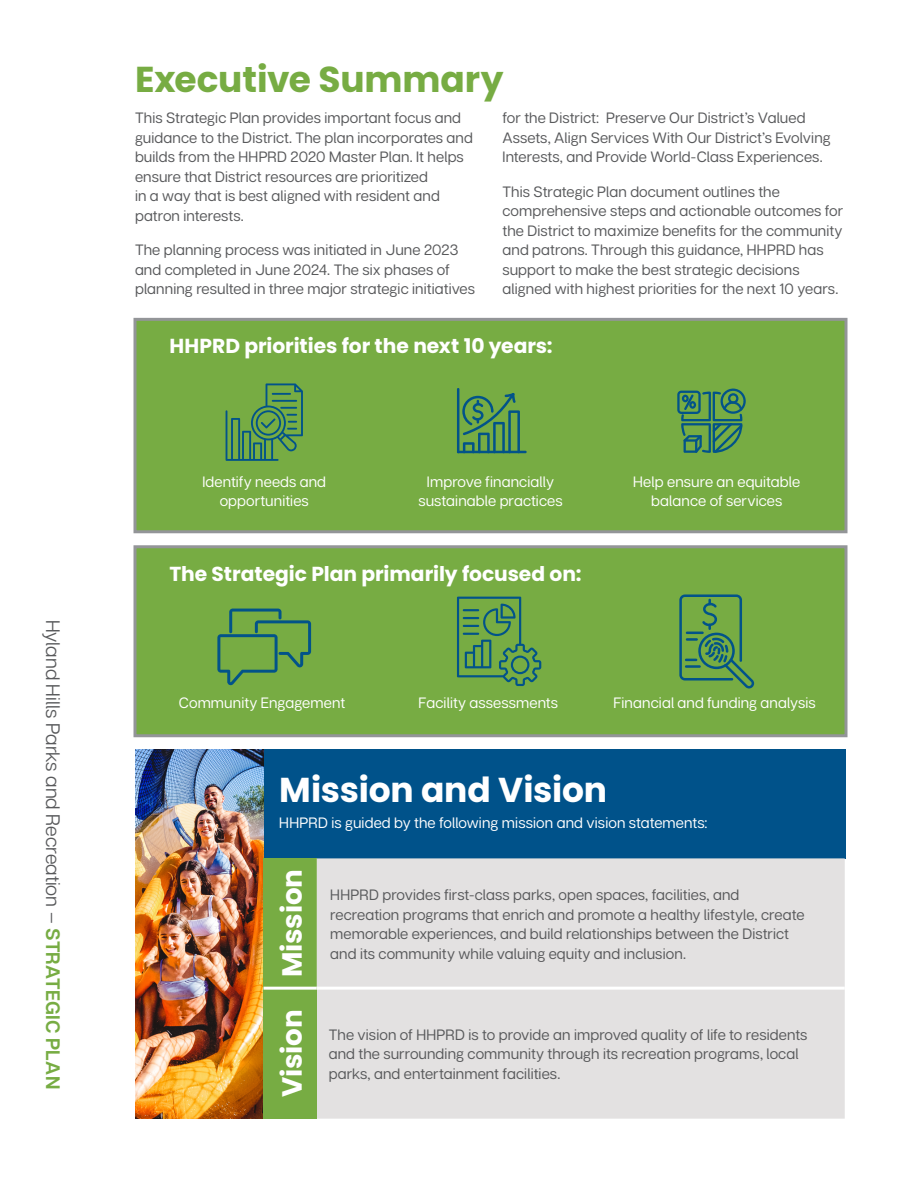
<style>
.page{position:relative;width:918px;height:1188px;background:#fff}
.page>*{position:absolute;margin:0;border:0;box-sizing:border-box;transform-origin:0 0}
.t1{font:700 36px "Poppins";letter-spacing:-.005em;color:#77ac43}
.t2{font:700 34.5px "Poppins";letter-spacing:-.005em;color:#fff}
.t3{font:700 27.75px "Poppins";letter-spacing:-.005em;color:#fff}
.t4{font:700 20.25px "Poppins";color:#fff}
.t5{font:19.5px "Articulat CF";color:#58595b}
.t6{font:15px/19.5px "Articulat CF";letter-spacing:.005em;color:#58595b}
.t7{font:15px/19.5px "Articulat CF";letter-spacing:.01em;color:#fff;text-align:center}
.s1{font-weight:600;color:#77ac43}
</style>
<div class="page">
<div style="left:134px;top:318px;width:714px;height:215px;background:#77ac43;border:3px solid #939598"></div>
<div style="left:134px;top:545px;width:714px;height:192px;background:#77ac43;border:3px solid #939598"></div>
<svg style="left:226px;top:383px;width:77px;height:78px"></svg>
<svg style="left:217px;top:609px;width:94px;height:76px"></svg>
<hr style="left:457px;top:388px;width:2px;height:65px;background:#025389">
<hr style="left:457px;top:451px;width:70px;height:2px;background:#025389">
<svg style="left:462px;top:393px;width:58px;height:58px"></svg>
<svg style="left:457px;top:597px;width:84px;height:89px"></svg>
<svg style="left:677px;top:388px;width:69px;height:65px"></svg>
<svg style="left:679px;top:594px;width:75px;height:94px"></svg>
<hr style="left:685px;top:665px;width:16px;height:3px;background:#025389">
<img style="left:135px;top:749px;width:129px;height:370px">
<div style="left:264px;top:749px;width:582px;height:109px;background:#00528a"></div>
<div style="left:264px;top:858px;width:53px;height:130px;background:#77ac43"></div>
<div style="left:317px;top:858px;width:528px;height:261px;background:#e3e1e1"></div>
<div style="left:264px;top:988px;width:53px;height:131px;background:#77ac43"></div>
<hr style="left:264px;top:987px;width:53px;height:3px;background:#fff">
<hr style="left:317px;top:987px;width:528px;height:3px;background:#fff">
<h3 class="t5" style="left:67px;top:620px;width:471px;rotate:90deg">Hyland Hills Parks and Recreation – <span class="s1">STRATEGIC PLAN</span></h3>
<h1 class="t1" style="left:135px;top:58px;width:370px">Executive Summary</h1>
<p class="t6" style="left:135px;top:107px;width:339px">This Strategic Plan provides important focus and guidance to the District. The plan incorporates and builds from the HHPRD 2020 Master Plan. It helps ensure that District resources are prioritized<br>in a way that is best aligned with resident and patron interests.</p>
<p class="t6" style="left:135px;top:239px;width:342px">The planning process was initiated in June 2023 and completed in June 2024. The six phases of planning resulted in three major strategic initiatives</p>
<p class="t6" style="left:502px;top:107px;width:330px">for the District: Preserve Our District’s Valued<br>Assets, Align Services With Our District’s Evolving<br>Interests, and Provide World-Class Experiences.</p>
<p class="t6" style="left:502px;top:181px;width:342px">This Strategic Plan document outlines the comprehensive steps and actionable outcomes for the District to maximize benefits for the community and patrons. Through this guidance, HHPRD has support to make the best strategic decisions aligned with highest priorities for the next 10 years.</p>
<h3 class="t4" style="left:169px;top:335px;width:385px">HHPRD priorities for the next 10 years:</h3>
<p class="t7" style="left:202px;top:471px;width:125px">Identify needs and opportunities</p>
<p class="t7" style="left:418px;top:471px;width:146px">Improve financially sustainable practices</p>
<p class="t7" style="left:633px;top:471px;width:168px">Help ensure an equitable balance of services</p>
<h3 class="t4" style="left:170px;top:562px;width:414px">The Strategic Plan primarily focused on:</h3>
<p class="t7" style="left:179px;top:692px;width:168px">Community Engagement</p>
<p class="t7" style="left:419px;top:692px;width:141px">Facility assessments</p>
<p class="t7" style="left:613px;top:692px;width:204px">Financial and funding analysis</p>
<h2 class="t2" style="left:279px;top:770px;width:329px">Mission and Vision</h2>
<p class="t7" style="left:279px;top:812px;width:430px">HHPRD is guided by the following mission and vision statements:</p>
<h3 class="t3" style="left:276px;top:977px;width:110px;rotate:-90deg">Mission</h3>
<h3 class="t3" style="left:276px;top:1097px;width:89px;rotate:-90deg">Vision</h3>
<p class="t6" style="left:330px;top:884px;width:476px">HHPRD provides first-class parks, open spaces, facilities, and recreation programs that enrich and promote a healthy lifestyle, create memorable experiences, and build relationships between the District and its community while valuing equity and inclusion.</p>
<p class="t6" style="left:329px;top:1024px;width:480px">The vision of HHPRD is to provide an improved quality of life to residents and the surrounding community through its recreation programs, local parks, and entertainment facilities.</p>
</div>
